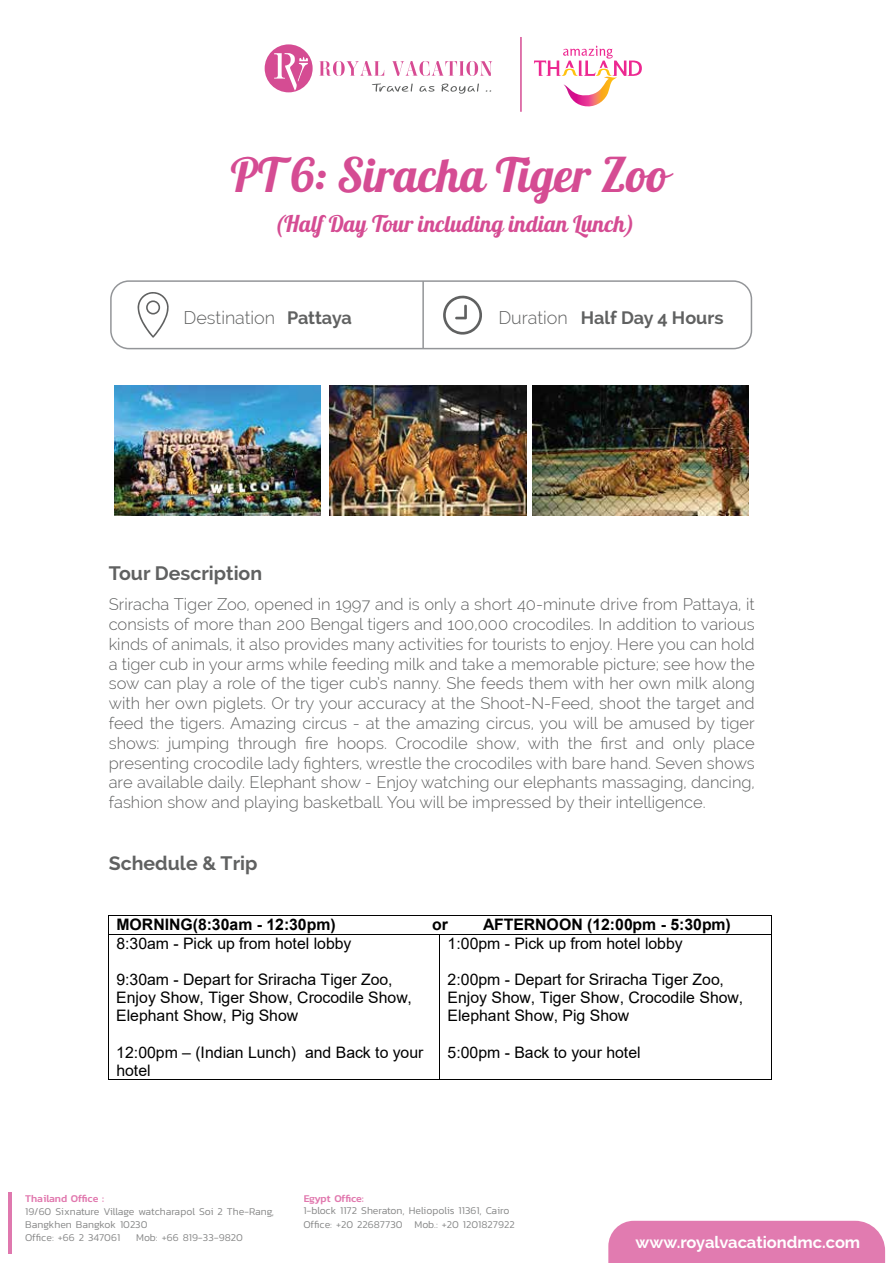
<style>
.page{position:relative;width:893px;height:1263px;background:#fff}
.page>*{position:absolute;margin:0;border:0;box-sizing:border-box;transform-origin:0 0}
.t1{font:47.1px "Pattaya";color:#d54c93}
.t2{font:22.95px "Pattaya";color:#d54c93}
.t3{font:700 19.5px "Raleway";color:#606161}
.t4{font:300 18px "Raleway";color:#606161}
.t5{font:700 18px "Raleway";color:#606161}
.t6{font:300 16.5px/19.8px "Raleway";color:#606161;text-align:justify}
.t7{font:700 16.5px "Raleway";color:#fff}
.t8{font:15.9px/18px "Arial";color:#010101}
.t9{font:700 15.9px "Arial";color:#010101}
.t10{font:300 10.5px/12.6px "Kanit";color:#606161}
.t11{font:500 10.5px "Kanit";color:#d74b93}
.s1{font-weight:700}
</style>
<div class="page">
<svg style="left:265px;top:44px;width:48px;height:48px"></svg>
<svg style="left:319px;top:61px;width:65px;height:15px"></svg>
<svg style="left:392px;top:61px;width:100px;height:15px"></svg>
<svg style="left:372px;top:84px;width:41px;height:8px"></svg>
<svg style="left:419px;top:86px;width:16px;height:6px"></svg>
<svg style="left:441px;top:84px;width:38px;height:10px"></svg>
<hr style="left:520px;top:37px;width:2px;height:75px;background:#d54c93">
<div style="left:608px;top:1221px;width:277px;height:42px;background:#e17bb0"></div>
<hr style="left:8px;top:1192px;width:3px;height:62px;background:#d54c93">
<div style="left:110px;top:280px;width:642px;height:69px;border:2px solid #939598;border-radius:18px"></div>
<hr style="left:422px;top:281px;width:2px;height:68px;background:#939598">
<svg style="left:138px;top:292px;width:31px;height:46px"></svg>
<svg style="left:443px;top:295px;width:39px;height:40px"></svg>
<svg style="left:534px;top:45px;width:108px;height:62px"></svg>
<img style="left:114px;top:386px;width:207px;height:129px">
<img style="left:329px;top:385px;width:197px;height:131px">
<img style="left:532px;top:386px;width:216px;height:129px">
<hr style="left:109px;top:915px;width:662px;height:1px;background:#010101">
<svg style="left:108px;top:915px;width:1px;height:19px"></svg>
<hr style="left:109px;top:934px;width:331px;height:1px;background:#010101">
<hr style="left:440px;top:934px;width:331px;height:1px;background:#010101">
<svg style="left:771px;top:915px;width:1px;height:19px"></svg>
<hr style="left:108px;top:934px;width:1px;height:145px;background:#010101">
<hr style="left:109px;top:1079px;width:331px;height:1px;background:#010101">
<hr style="left:440px;top:934px;width:1px;height:145px;background:#010101">
<hr style="left:440px;top:1079px;width:331px;height:1px;background:#010101">
<hr style="left:771px;top:934px;width:1px;height:145px;background:#010101">
<h1 class="t1" style="left:231px;top:144px;width:438px">PT 6: Siracha Tiger Zoo</h1>
<h2 class="t2" style="left:274px;top:209px;width:362px">(Half Day Tour including indian Lunch)</h2>
<p class="t4" style="left:184px;top:307px;width:170px">Destination <span class="s1">Pattaya</span></p>
<p class="t4" style="left:498px;top:307px;width:71px">Duration</p>
<p class="t5" style="left:581px;top:307px;width:144px">Half Day 4 Hours</p>
<p class="t3" style="left:109px;top:562px;width:155px">Tour Description</p>
<p class="t6" style="left:109px;top:594px;width:648px">Sriracha Tiger Zoo, opened in 1997 and is only a short 40-minute drive from Pattaya, it consists of more than 200 Bengal tigers and 100,000 crocodiles. In addition to various kinds of animals, it also provides many activities for tourists to enjoy. Here you can hold a tiger cub in your arms while feeding milk and take a memorable picture; see how the sow can play a role of the tiger cub’s nanny. She feeds them with her own milk along with her own piglets. Or try your accuracy at the Shoot-N-Feed, shoot the target and feed the tigers. Amazing circus - at the amazing circus, you will be amused by tiger shows: jumping through fire hoops. Crocodile show, with the first and only place presenting crocodile lady fighters, wrestle the crocodiles with bare hand. Seven shows are available daily. Elephant show - Enjoy watching our elephants massaging, dancing, fashion show and playing basketball. You will be impressed by their intelligence.</p>
<p class="t3" style="left:109px;top:852px;width:150px">Schedule &amp; Trip</p>
<p class="t9" style="left:116px;top:913px;width:221px">MORNING(8:30am - 12:30pm)</p>
<p class="t9" style="left:432px;top:913px;width:17px">or</p>
<p class="t9" style="left:483px;top:913px;width:249px">AFTERNOON (12:00pm - 5:30pm)</p>
<p class="t8" style="left:116px;top:934px;width:237px">8:30am - Pick up from hotel lobby</p>
<p class="t8" style="left:116px;top:970px;width:297px">9:30am - Depart for Sriracha Tiger Zoo,<br>Enjoy Show, Tiger Show, Crocodile Show,<br>Elephant Show, Pig Show</p>
<p class="t8" style="left:116px;top:1043px;width:309px">12:00pm – (Indian Lunch) and Back to your hotel</p>
<p class="t8" style="left:448px;top:934px;width:237px">1:00pm - Pick up from hotel lobby</p>
<p class="t8" style="left:448px;top:970px;width:297px">2:00pm - Depart for Sriracha Tiger Zoo,<br>Enjoy Show, Tiger Show, Crocodile Show,<br>Elephant Show, Pig Show</p>
<p class="t8" style="left:448px;top:1043px;width:195px">5:00pm - Back to your hotel</p>
<p class="t11" style="left:25px;top:1190px;width:81px">Thailand Office :</p>
<p class="t10" style="left:25px;top:1205px;width:250px">19/60 Sixnature Village watcharapol Soi 2 The-Rang,<br>Bangkhen Bangkok 10230</p>
<p class="t10" style="left:25px;top:1231px;width:97px">Office: +66 2 347061</p>
<p class="t10" style="left:136px;top:1231px;width:108px">Mob: +66 819-33-9820</p>
<p class="t11" style="left:303px;top:1190px;width:62px">Egypt Office:</p>
<p class="t10" style="left:303px;top:1218px;width:213px">Office: +20 22687730 Mob.: +20 1201827922</p>
<p class="t10" style="left:303px;top:1203px;width:208px">1-block 1172 Sheraton, Heliopolis 11361, Cairo</p>
<p class="t7" style="left:635px;top:1232px;width:226px">www.royalvacationdmc.com</p>
</div>
